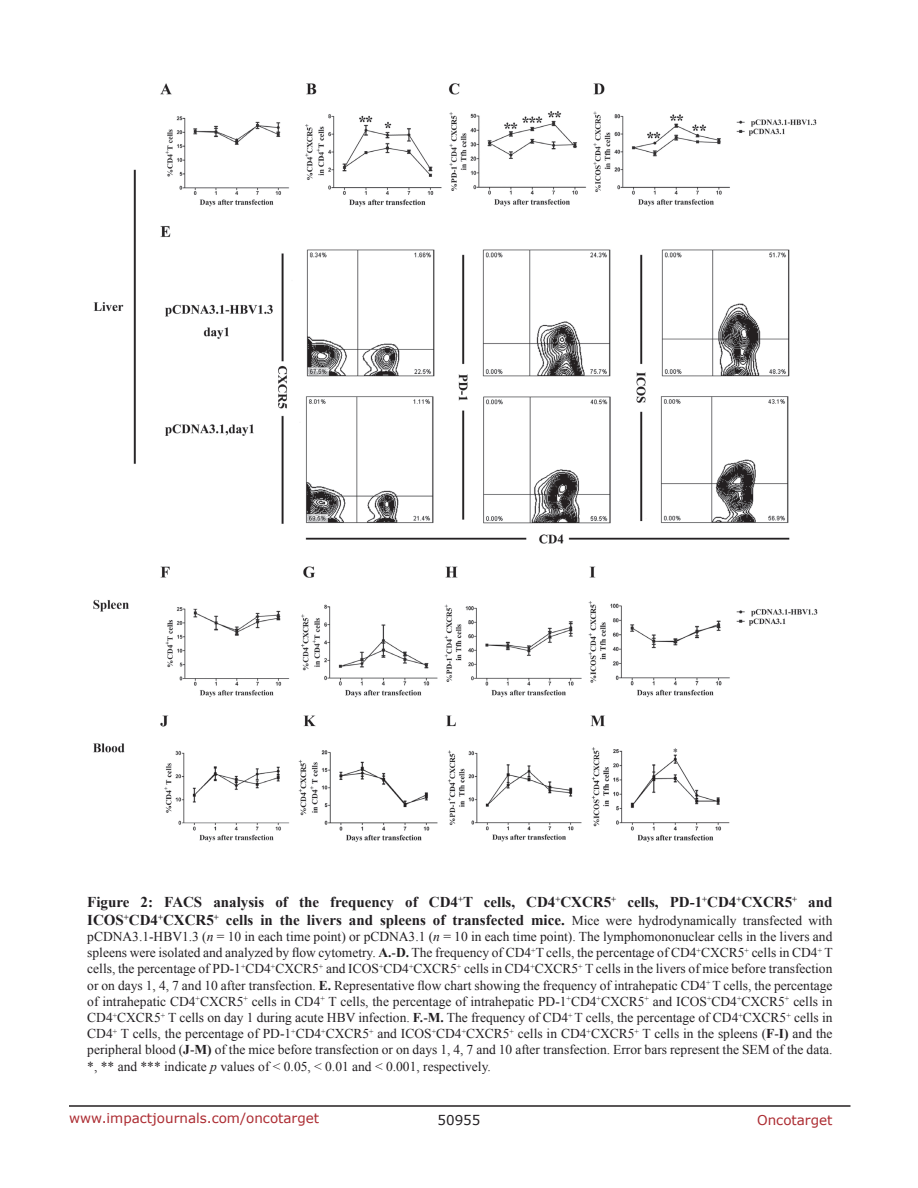
<style>
.page{position:relative;width:918px;height:1188px;background:#fff}
.page>*{position:absolute;margin:0;border:0;box-sizing:border-box;transform-origin:0 0}
.t1{font:700 15px/18px "Times New Roman";color:#221f22;text-align:right}
.t2{font:13.5px/16.2px "Times New Roman";color:#221f22;text-align:justify}
.t3{font:13.5px "Verdana";color:#ac2b31}
.t4{font:13.5px "Verdana";color:#221f22}
.s1{font-weight:400;font-size:13.5px}
.s2{font-style:italic}
.s3{font-weight:700}
</style>
<div class="page">
<hr style="left:69px;top:1105px;width:781px;height:2px;background:#231f20">
<img style="left:93px;top:83px;width:725px;height:759px">
<p class="t1" style="left:87px;top:892px;width:747px">analysis of the frequency of CD4<sup>+</sup>T cells, CD4<sup>+</sup>CXCR5<sup>+</sup> cells, PD-1<sup>+</sup>CD4<sup>+</sup>CXCR5<sup>+</sup> and<br>ICOS <sup>+</sup>CD4<sup>+</sup>CXCR5<sup>+</sup> cells in the livers and spleens of transfected mice. <span class="s1">Mice were hydrodynamically transfected with</span></p>
<p class="t2" style="left:87px;top:928px;width:747px">pCDNA3.1-HBV1.3 (<span class="s2">n</span> = 10 in each time point) or pCDNA3.1 (<span class="s2">n</span> = 10 in each time point). The lymphomononuclear cells in the livers and spleens were isolated and analyzed by flow cytometry. <span class="s3">A.</span>-<span class="s3">D.</span> The frequency of CD4<sup>+</sup>T cells, the percentage of CD4<sup>+</sup>CXCR5<sup>+</sup> cells in CD4<sup>+</sup> T cells, the percentage of PD-1<sup>+</sup>CD4<sup>+</sup>CXCR5<sup>+</sup> and ICOS<sup>+</sup>CD4<sup>+</sup>CXCR5<sup>+</sup> cells in CD4<sup>+</sup>CXCR5<sup>+</sup> T cells in the livers of mice before transfection or on days 1, 4, 7 and 10 after transfection. <span class="s3">E.</span> Representative flow chart showing the frequency of intrahepatic CD4<sup>+</sup> T cells, the percentage of intrahepatic CD4<sup>+</sup>CXCR5<sup>+</sup> cells in CD4<sup>+</sup> T cells, the percentage of intrahepatic PD-1<sup>+</sup>CD4<sup>+</sup>CXCR5<sup>+</sup> and ICOS<sup>+</sup>CD4<sup>+</sup>CXCR5<sup>+</sup> cells in CD4<sup>+</sup>CXCR5<sup>+</sup> T cells on day 1 during acute HBV infection. <span class="s3">F.</span>-<span class="s3">M.</span> The frequency of CD4<sup>+</sup> T cells, the percentage of CD4<sup>+</sup>CXCR5<sup>+</sup> cells in CD4<sup>+</sup> T cells, the percentage of PD-1<sup>+</sup>CD4<sup>+</sup>CXCR5<sup>+</sup> and ICOS<sup>+</sup>CD4<sup>+</sup>CXCR5<sup>+</sup> cells in CD4<sup>+</sup>CXCR5<sup>+</sup> T cells in the spleens (<span class="s3">F</span>-<span class="s3">I)</span> and the peripheral blood (<span class="s3">J</span>-<span class="s3">M)</span> of the mice before transfection or on days 1, 4, 7 and 10 after transfection. Error bars represent the SEM of the data. *, ** and *** indicate <span class="s2">p</span> values of &lt; 0.05, &lt; 0.01 and &lt; 0.001, respectively.</p>
<p class="t1" style="left:87px;top:892px;width:106px">Figure 2: FACS</p>
<p class="t3" style="left:69px;top:1109px;width:252px">www.impactjournals.com/oncotarget</p>
<p class="t4" style="left:438px;top:1111px;width:44px">50955</p>
<p class="t3" style="left:757px;top:1111px;width:77px">Oncotarget</p>
</div>
